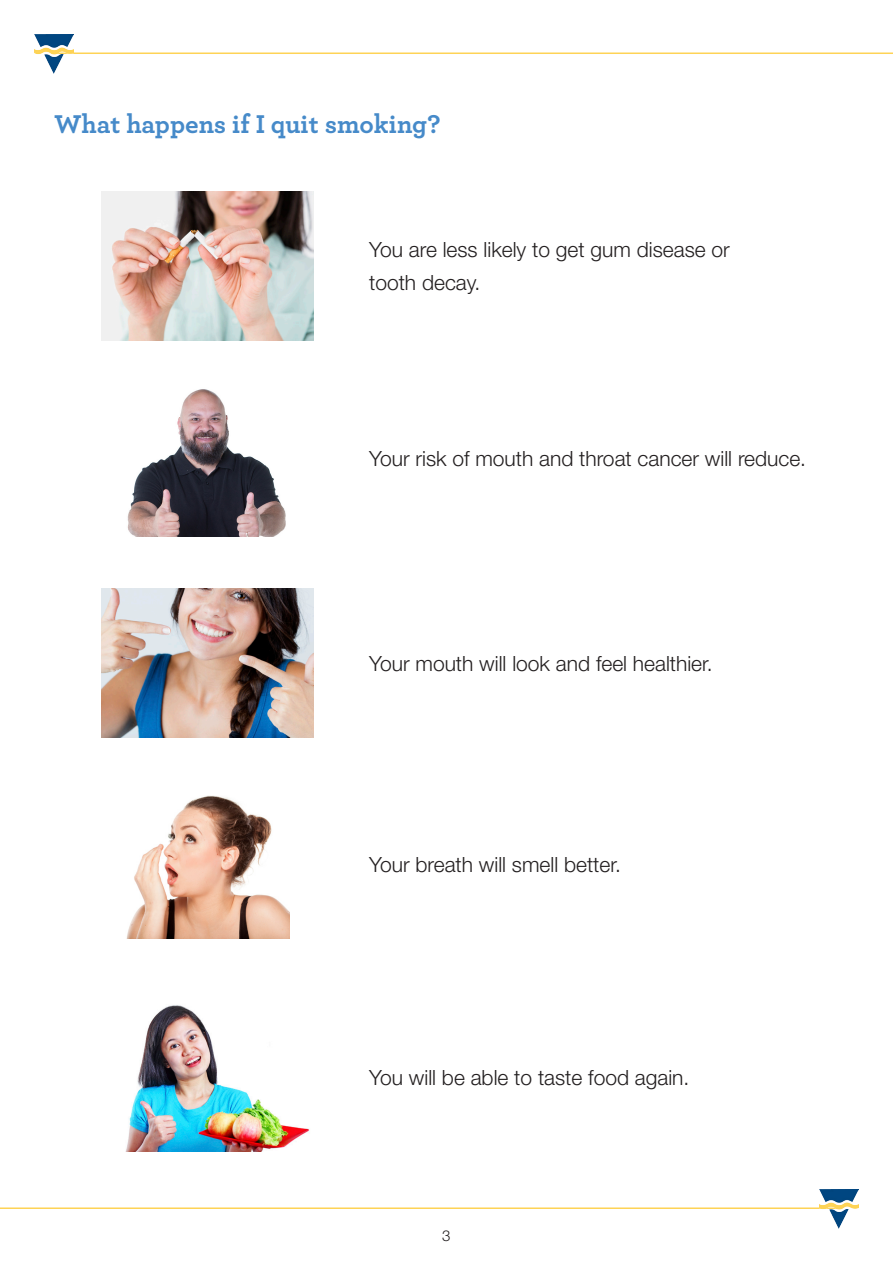
<style>
.page{position:relative;width:893px;height:1263px;background:#fff}
.page>*{position:absolute;margin:0;border:0;box-sizing:border-box;transform-origin:0 0}
.Heading_2{font:700 27px "Archer";color:#468ac9}
.t1{font:300 21px/33px "Helvetica Neue LT Std";color:#231f20}
.t2{font:300 15px "Helvetica Neue LT Std";color:#231f20}
</style>
<div class="page">
<hr style="left:0;top:1207px;width:839px;height:2px;background:#fed356">
<hr style="left:54px;top:53px;width:839px;height:1px;background:#fed356">
<img style="left:34px;top:34px;width:40px;height:40px">
<img style="left:819px;top:1189px;width:40px;height:40px">
<img style="left:101px;top:191px;width:213px;height:149px">
<img style="left:127px;top:389px;width:159px;height:147px">
<img style="left:101px;top:589px;width:213px;height:148px">
<img style="left:126px;top:795px;width:163px;height:144px">
<img style="left:126px;top:1005px;width:183px;height:146px">
<p class="Heading_2" style="left:54px;top:103px;width:388px">What happens if I quit smoking?</p>
<p class="t1" style="left:369px;top:232px;width:362px">You are less likely to get gum disease or tooth decay.</p>
<p class="t1" style="left:369px;top:442px;width:438px">Your risk of mouth and throat cancer will reduce.</p>
<p class="t1" style="left:369px;top:646px;width:345px">Your mouth will look and feel healthier.</p>
<p class="t1" style="left:369px;top:847px;width:253px">Your breath will smell better.</p>
<p class="t1" style="left:369px;top:1060px;width:322px">You will be able to taste food again.</p>
<p class="t2" style="left:442px;top:1226px;width:10px">3</p>
</div>
